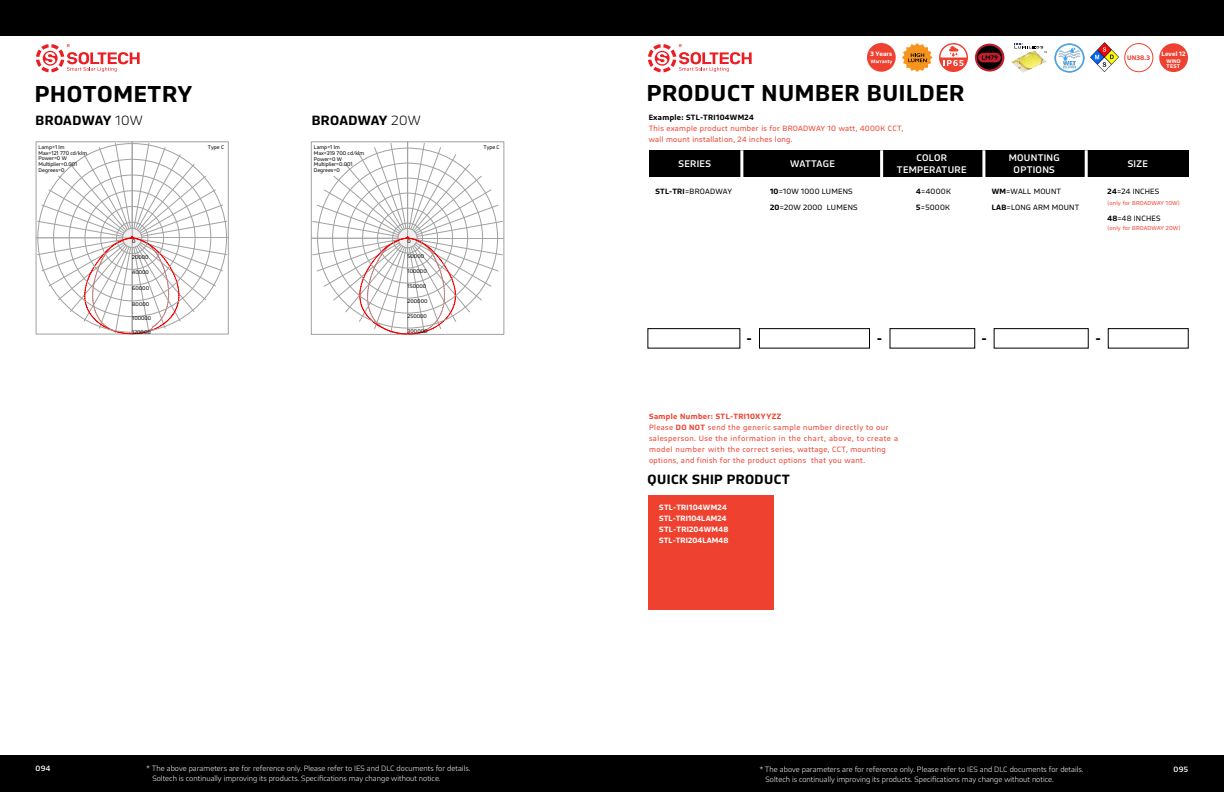
<style>
.page{position:relative;width:1224px;height:792px;background:#fff}
.page>*{position:absolute;margin:0;border:0;box-sizing:border-box;transform-origin:0 0}
.t1{font:600 24px "Bega";letter-spacing:.03em;color:#000}
.t2{font:600 14px "Bega";letter-spacing:.03em;color:#000}
.t3{font:500 10px/12px "Bega";letter-spacing:.03em;color:#fff;text-align:center}
.t4{font:500 10px "Bega";letter-spacing:.005em;color:#fff}
.t5{font:8px/11px "Bega";letter-spacing:.045em;color:#ef4130}
.t6{font:300 8px/9.6px "Bega";color:#fff}
.t7{font:8px/16.5px "Bega";letter-spacing:.02em;color:#000}
.t8{font:600 8px/11px "Bega";letter-spacing:.03em;color:#fff}
.t9{font:600 8px "Bega";letter-spacing:.04em;color:#000}
.t10{font:500 8px "Bega";letter-spacing:.03em;color:#fff}
.t11{font:600 6.9px "Bega";color:#ef4130}
.t12{font:600 6.6px "Bega";letter-spacing:.015em;color:#fff}
.t13{font:6px "Bega";letter-spacing:.03em;color:#ef4130}
.t14{font:5.6px/5.6px "Bega";color:#000}
.t15{font:600 5.5px/5px "Bega";letter-spacing:.035em;color:#fff}
.s1{font-weight:300}
.s2{font-weight:600}
</style>
<div class="page">
<div style="left:0;top:755px;width:612px;height:37px;background:#000"></div>
<div style="left:612px;top:755px;width:612px;height:37px;background:#000"></div>
<div style="left:0;top:0;width:612px;height:36px;background:#000"></div>
<div style="left:612px;top:0;width:612px;height:36px;background:#000"></div>
<svg style="left:36px;top:44px;width:104px;height:28px"></svg>
<svg style="left:648px;top:44px;width:104px;height:28px"></svg>
<hr style="left:142px;top:238px;width:86px;height:1px;background:#a1a1a1">
<svg style="left:36px;top:142px;width:191px;height:192px"></svg>
<div style="left:116px;top:222px;width:32px;height:32px;border:1px solid #a1a1a1;border-radius:50%"></div>
<div style="left:101px;top:206px;width:63px;height:63px;border:1px solid #a1a1a1;border-radius:50%"></div>
<hr style="left:417px;top:238px;width:87px;height:1px;background:#a1a1a1">
<svg style="left:311px;top:142px;width:192px;height:193px"></svg>
<div style="left:393px;top:223px;width:30px;height:30px;border:1px solid #a1a1a1;border-radius:50%"></div>
<div style="left:378px;top:208px;width:60px;height:60px;border:1px solid #a1a1a1;border-radius:50%"></div>
<div style="left:649px;top:151px;width:540px;height:26px;background:#000"></div>
<hr style="left:740px;top:150px;width:3px;height:34px;background:#fff">
<hr style="left:880px;top:150px;width:3px;height:34px;background:#fff">
<hr style="left:982px;top:150px;width:3px;height:34px;background:#fff">
<hr style="left:1085px;top:150px;width:3px;height:34px;background:#fff">
<div style="left:648px;top:495px;width:126px;height:115px;background:#ef4130"></div>
<div style="left:648px;top:328px;width:92px;height:20px;border:1px solid #000"></div>
<div style="left:759px;top:328px;width:111px;height:20px;border:1px solid #000"></div>
<div style="left:890px;top:328px;width:85px;height:20px;border:1px solid #000"></div>
<div style="left:994px;top:328px;width:94px;height:20px;border:1px solid #000"></div>
<div style="left:1108px;top:328px;width:80px;height:20px;border:1px solid #000"></div>
<div style="left:867px;top:43px;width:29px;height:29px;background:#ef4130;border-radius:50%"></div>
<svg style="left:871px;top:60px;width:21px;height:4px"></svg>
<svg style="left:1012px;top:43px;width:35px;height:30px"></svg>
<svg style="left:902px;top:43px;width:31px;height:29px"></svg>
<svg style="left:975px;top:44px;width:29px;height:28px"></svg>
<svg style="left:977px;top:46px;width:25px;height:23px"></svg>
<div style="left:978px;top:53px;width:23px;height:9px;background:#be1e2d;border-radius:5px"></div>
<svg style="left:982px;top:55px;width:15px;height:5px"></svg>
<svg style="left:939px;top:43px;width:29px;height:29px"></svg>
<div style="left:1159px;top:43px;width:29px;height:29px;background:#ef4130;border-radius:50%"></div>
<div style="left:1124px;top:43px;width:29px;height:29px;border:1px solid #ef4130;border-radius:50%"></div>
<img style="left:1054px;top:43px;width:31px;height:30px">
<img style="left:1090px;top:43px;width:28px;height:28px">
<h1 class="t1" style="left:35px;top:80px;width:159px">PHOTOMETRY</h1>
<h2 class="t2" style="left:36px;top:113px;width:109px">BROADWAY <span class="s1">10W</span></h2>
<h2 class="t2" style="left:312px;top:113px;width:111px">BROADWAY <span class="s1">20W</span></h2>
<p class="t14" style="left:39px;top:145px;width:27px">Lamp=1 lm</p>
<p class="t14" style="left:208px;top:145px;width:18px">Type C</p>
<p class="t14" style="left:39px;top:150px;width:50px">Max=121 770 cd/klm<br>Power=0 W<br>Multiplier=0.001<br>Degrees=0</p>
<p class="t14" style="left:132px;top:238px;width:5px">0</p>
<p class="t14" style="left:132px;top:254px;width:18px">20000</p>
<p class="t14" style="left:132px;top:270px;width:18px">40000</p>
<p class="t14" style="left:132px;top:285px;width:18px">60000</p>
<p class="t14" style="left:132px;top:301px;width:19px">80000</p>
<p class="t14" style="left:132px;top:316px;width:21px">100000</p>
<p class="t14" style="left:132px;top:329px;width:20px">120000</p>
<p class="t14" style="left:314px;top:145px;width:28px">Lamp=1 lm</p>
<p class="t14" style="left:484px;top:145px;width:18px">Type C</p>
<p class="t14" style="left:314px;top:150px;width:52px">Max=319 700 cd/klm<br>Power=0 W<br>Multiplier=0.001<br>Degrees=0</p>
<p class="t14" style="left:408px;top:238px;width:5px">0</p>
<p class="t14" style="left:408px;top:253px;width:18px">50000</p>
<p class="t14" style="left:408px;top:268px;width:21px">100000</p>
<p class="t14" style="left:408px;top:283px;width:20px">150000</p>
<p class="t14" style="left:408px;top:298px;width:21px">200000</p>
<p class="t14" style="left:408px;top:313px;width:21px">250000</p>
<p class="t14" style="left:408px;top:328px;width:21px">300000</p>
<p class="t12" style="left:870px;top:50px;width:23px">3 Years</p>
<p class="t12" style="left:1162px;top:50px;width:26px">Level 12</p>
<p class="t15" style="left:1167px;top:59px;width:16px">WIND<br>TEST</p>
<p class="t11" style="left:1127px;top:54px;width:25px">UN38.3</p>
<h1 class="t1" style="left:647px;top:79px;width:319px">PRODUCT NUMBER BUILDER</h1>
<p class="t9" style="left:649px;top:113px;width:107px">Example: STL-TRI104WM24</p>
<p class="t5" style="left:649px;top:123px;width:256px">This example product number is for BROADWAY 10 watt, 4000K CCT, wall mount installation, 24 inches long.</p>
<p class="t3" style="left:679px;top:157px;width:34px">SERIES</p>
<p class="t4" style="left:790px;top:158px;width:46px">WATTAGE</p>
<p class="t3" style="left:897px;top:152px;width:71px">COLOR<br>TEMPERATURE</p>
<p class="t3" style="left:1009px;top:152px;width:53px">MOUNTING<br>OPTIONS</p>
<p class="t3" style="left:1128px;top:157px;width:22px">SIZE</p>
<p class="t7" style="left:655px;top:183px;width:78px"><span class="s2">STL-TRI</span>=BROADWAY</p>
<p class="t7" style="left:770px;top:183px;width:89px"><span class="s2">10</span>=10W 1000 LUMENS<br><span class="s2">20</span>=20W 2000 LUMENS</p>
<p class="t7" style="left:916px;top:183px;width:36px"><span class="s2">4</span>=4000K<br><span class="s2">5</span>=5000K</p>
<p class="t7" style="left:992px;top:183px;width:89px"><span class="s2">WM</span>=WALL MOUNT<br><span class="s2">LAB</span>=LONG ARM MOUNT</p>
<p class="t7" style="left:1107px;top:183px;width:53px"><span class="s2">24</span>=24 INCHES</p>
<p class="t13" style="left:1108px;top:200px;width:74px">(only for BROADWAY 10W)</p>
<p class="t7" style="left:1108px;top:211px;width:54px"><span class="s2">48</span>=48 INCHES</p>
<p class="t13" style="left:1108px;top:225px;width:75px">(only for BROADWAY 20W)</p>
<h2 class="t2" style="left:746px;top:330px;width:7px">-</h2>
<h2 class="t2" style="left:877px;top:330px;width:7px">-</h2>
<h2 class="t2" style="left:981px;top:330px;width:7px">-</h2>
<h2 class="t2" style="left:1095px;top:330px;width:7px">-</h2>
<p class="t5" style="left:649px;top:410px;width:251px"><span class="s2">Sample Number: STL-TRI10XYYZZ<br></span>Please <span class="s2">DO NOT</span> send the generic sample number directly to our salesperson. Use the information in the chart, above, to create a model number with the correct series, wattage, CCT, mounting options, and finish for the product options that you want.</p>
<h2 class="t2" style="left:648px;top:471px;width:144px">QUICK SHIP PRODUCT</h2>
<p class="t8" style="left:659px;top:502px;width:71px">STL-TRI104WM24<br>STL-TRI104LAM24<br>STL-TRI204WM48<br>STL-TRI204LAM48</p>
<p class="t10" style="left:36px;top:764px;width:16px">094</p>
<p class="t6" style="left:147px;top:764px;width:325px">* The above parameters are for reference only. Please refer to IES and DLC documents for details.</p>
<p class="t10" style="left:1174px;top:765px;width:16px">095</p>
<p class="t6" style="left:152px;top:774px;width:290px">Soltech is continually improving its products. Specifications may change without notice.</p>
<p class="t6" style="left:765px;top:765px;width:320px;text-indent:-6px">* The above parameters are for reference only. Please refer to IES and DLC documents for details.<br>Soltech is continually improving its products. Specifications may change without notice.</p>
</div>
